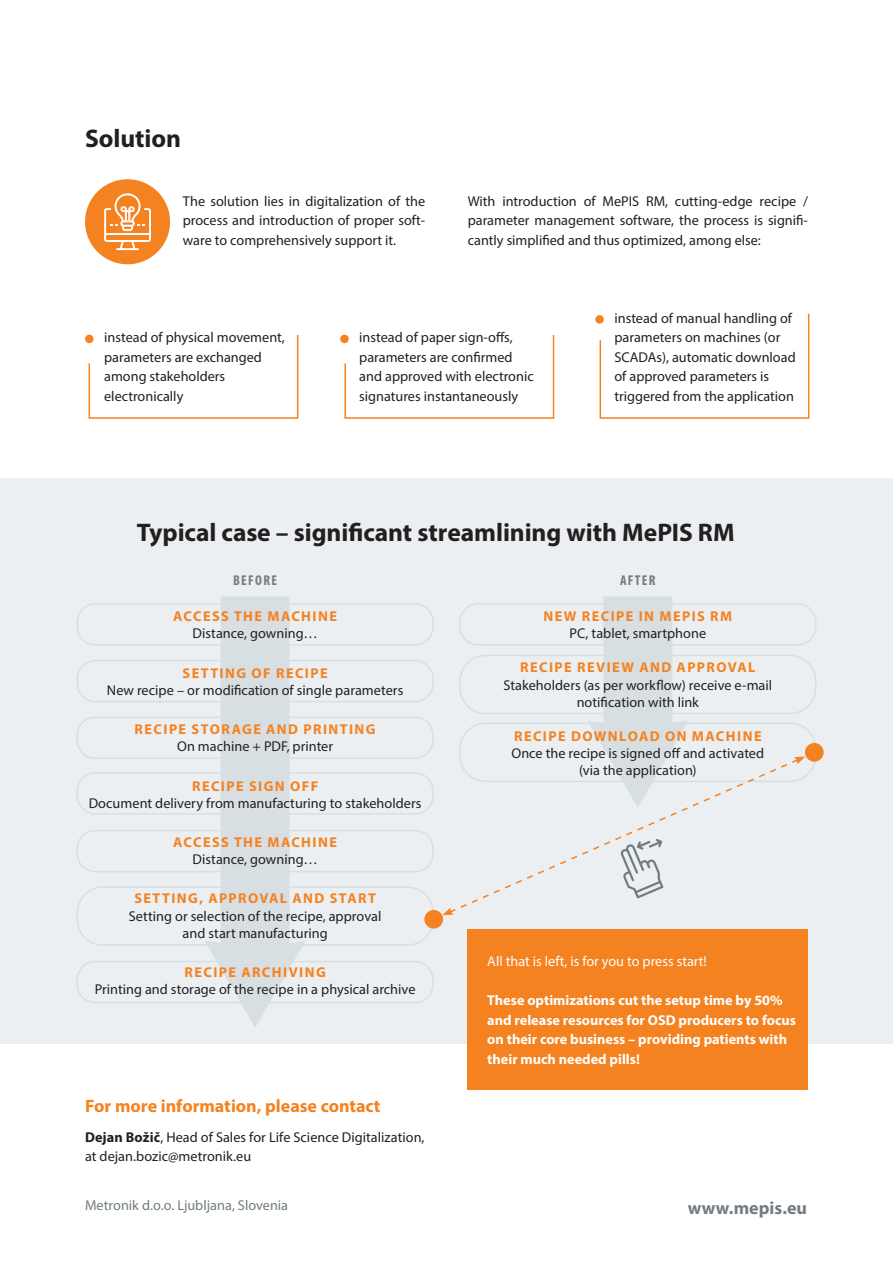
<style>
.page{position:relative;width:893px;height:1263px;background:#fff}
.page>*{position:absolute;margin:0;border:0;box-sizing:border-box;transform-origin:0 0}
.BOD{font:700 25.5px "Myriad Pro";letter-spacing:-.005em;color:#231f20}
.POUDARK1{font:700 18px "Myriad Pro";color:#f58220}
.POUDARK1-2{font:700 18px "Myriad Pro";color:#717d83}
.BOD-2{font:14.25px/19.5px "Myriad Pro";color:#231f20;text-align:center}
.NAS_MALK{font:700 14.25px "Myriad Pro";letter-spacing:.1em;color:#f58220}
.BOD-3{font:700 14.25px/19.5px "Myriad Pro";color:#fff}
.POUDARK1-3{font:14.25px/19.5px "Myriad Pro";color:#231f20}
.BOD-4{font:14.25px "Myriad Pro";color:#fff}
.POUDARK1-4{font:14.25px "Myriad Pro";color:#717d83}
.NAS_MALK-2{font:700 condensed 14.25px "Myriad Pro";letter-spacing:.095em;color:#717d83}
.s1{font-weight:700}
</style>
<div class="page">
<div style="left:0;top:479px;width:893px;height:565px;background:#ebeff1"></div>
<svg style="left:205px;top:596px;width:100px;height:431px"></svg>
<svg style="left:588px;top:596px;width:100px;height:162px"></svg>
<div style="left:77px;top:603px;width:357px;height:43px;border:2px solid #d8dfe3;border-radius:18px"></div>
<div style="left:77px;top:660px;width:357px;height:42px;border:2px solid #d8dfe3;border-radius:18px"></div>
<div style="left:77px;top:716px;width:357px;height:43px;border:2px solid #d8dfe3;border-radius:18px"></div>
<div style="left:77px;top:772px;width:357px;height:43px;border:2px solid #d8dfe3;border-radius:18px"></div>
<div style="left:77px;top:830px;width:357px;height:42px;border:2px solid #d8dfe3;border-radius:18px"></div>
<div style="left:459px;top:603px;width:357px;height:43px;border:2px solid #d8dfe3;border-radius:18px"></div>
<div style="left:77px;top:961px;width:357px;height:42px;border:2px solid #d8dfe3;border-radius:18px"></div>
<div style="left:77px;top:886px;width:357px;height:60px;border:2px solid #d8dfe3;border-radius:26px"></div>
<div style="left:459px;top:722px;width:357px;height:60px;border:2px solid #d8dfe3;border-radius:26px"></div>
<div style="left:459px;top:655px;width:357px;height:59px;border:2px solid #d8dfe3;border-radius:26px"></div>
<div style="left:424px;top:910px;width:19px;height:19px;background:#f58220;border-radius:50%"></div>
<svg style="left:453px;top:758px;width:347px;height:154px"></svg>
<svg style="left:442px;top:907px;width:11px;height:8px"></svg>
<svg style="left:794px;top:756px;width:11px;height:8px"></svg>
<div style="left:805px;top:743px;width:19px;height:19px;background:#f58220;border-radius:50%"></div>
<div style="left:85px;top:179px;width:85px;height:85px;background:#f58220;border-radius:50%"></div>
<svg style="left:104px;top:193px;width:47px;height:57px"></svg>
<div style="left:468px;top:929px;width:340px;height:161px;background:#f58220"></div>
<div style="left:595px;top:315px;width:9px;height:9px;background:#f58220;border-radius:50%"></div>
<div style="left:340px;top:335px;width:9px;height:8px;background:#f58220;border-radius:50%"></div>
<div style="left:85px;top:335px;width:9px;height:8px;background:#f58220;border-radius:50%"></div>
<svg style="left:88px;top:334px;width:211px;height:85px"></svg>
<svg style="left:344px;top:334px;width:211px;height:85px"></svg>
<svg style="left:599px;top:313px;width:211px;height:106px"></svg>
<p class="BOD" style="left:85px;top:122px;width:98px">Solution</p>
<p class="BOD-2" style="left:183px;top:191px;width:244px;text-align:justify">The solution lies in digitalization of the process and introduction of proper soft&shy;ware to comprehensively support it.</p>
<p class="BOD-2" style="left:468px;top:191px;width:342px;text-align:justify">With introduction of MePIS RM, cutting-edge recipe / parameter management software, the process is signifi&shy;cantly simplified and thus optimized, among else:</p>
<p class="BOD-2" style="left:104px;top:327px;width:182px;text-align:left">instead of physical movement, parameters are exchanged among stakeholders electronically</p>
<p class="BOD-2" style="left:359px;top:327px;width:176px;text-align:left">instead of paper sign-offs, parameters are confirmed and approved with electronic signatures instantaneously</p>
<p class="BOD-2" style="left:614px;top:308px;width:183px;text-align:left">instead of manual handling of parameters on machines (or<br>SCADAs), automatic download of approved parameters is triggered from the application</p>
<p class="BOD" style="left:137px;top:516px;width:599px">Typical case – significant streamlining with MePIS RM</p>
<p class="NAS_MALK-2" style="left:233px;top:571px;width:46px">BEFORE</p>
<p class="NAS_MALK-2" style="left:620px;top:571px;width:37px">AFTER</p>
<p class="NAS_MALK" style="left:173px;top:607px;width:166px">ACCESS THE MACHINE</p>
<p class="BOD-2" style="left:193px;top:623px;width:127px">Distance, gowning…</p>
<p class="NAS_MALK" style="left:183px;top:663px;width:147px">SETTING OF RECIPE</p>
<p class="BOD-2" style="left:107px;top:680px;width:298px">New recipe – or modification of single parameters</p>
<p class="NAS_MALK" style="left:135px;top:720px;width:243px">RECIPE STORAGE AND PRINTING</p>
<p class="BOD-2" style="left:177px;top:736px;width:158px">On machine + PDF, printer</p>
<p class="NAS_MALK" style="left:192px;top:776px;width:128px">RECIPE SIGN OFF</p>
<p class="BOD-2" style="left:89px;top:793px;width:334px">Document delivery from manufacturing to stakeholders</p>
<p class="NAS_MALK" style="left:173px;top:833px;width:166px">ACCESS THE MACHINE</p>
<p class="BOD-2" style="left:193px;top:849px;width:127px">Distance, gowning…</p>
<p class="NAS_MALK" style="left:134px;top:889px;width:243px">SETTING, APPROVAL AND START</p>
<p class="BOD-2" style="left:129px;top:907px;width:254px;line-height:17.1px">Setting or selection of the recipe, approval and start manufacturing</p>
<p class="NAS_MALK" style="left:184px;top:963px;width:143px">RECIPE ARCHIVING</p>
<p class="BOD-2" style="left:95px;top:979px;width:322px">Printing and storage of the recipe in a physical archive</p>
<p class="NAS_MALK" style="left:543px;top:607px;width:190px">NEW RECIPE IN MEPIS RM</p>
<p class="BOD-2" style="left:569px;top:623px;width:138px">PC, tablet, smartphone</p>
<p class="NAS_MALK" style="left:520px;top:658px;width:237px">RECIPE REVIEW AND APPROVAL</p>
<p class="BOD-2" style="left:504px;top:676px;width:270px;line-height:17.1px">Stakeholders (as per workflow) receive e-mail notification with link</p>
<p class="NAS_MALK" style="left:514px;top:727px;width:249px">RECIPE DOWNLOAD ON MACHINE</p>
<p class="BOD-2" style="left:511px;top:744px;width:254px;line-height:17.1px">Once the recipe is signed off and activated (via the application)</p>
<p class="BOD-4" style="left:487px;top:952px;width:221px">All that is left, is for you to press start!</p>
<p class="BOD-3" style="left:487px;top:990px;width:310px">These optimizations cut the setup time by 50% and release resources for OSD producers to focus on their core business – providing patients with their much needed pills!</p>
<p class="POUDARK1" style="left:85px;top:1094px;width:297px">For more information, please contact</p>
<p class="POUDARK1-3" style="left:85px;top:1127px;width:341px"><span class="s1">Dejan Božič</span>, Head of Sales for Life Science Digitalization, at dejan.bozic@metronik.eu</p>
<p class="POUDARK1-4" style="left:85px;top:1196px;width:205px">Metronik d.o.o. Ljubljana, Slovenia</p>
<p class="POUDARK1-2" style="left:688px;top:1196px;width:121px">www.mepis.eu</p>
</div>
